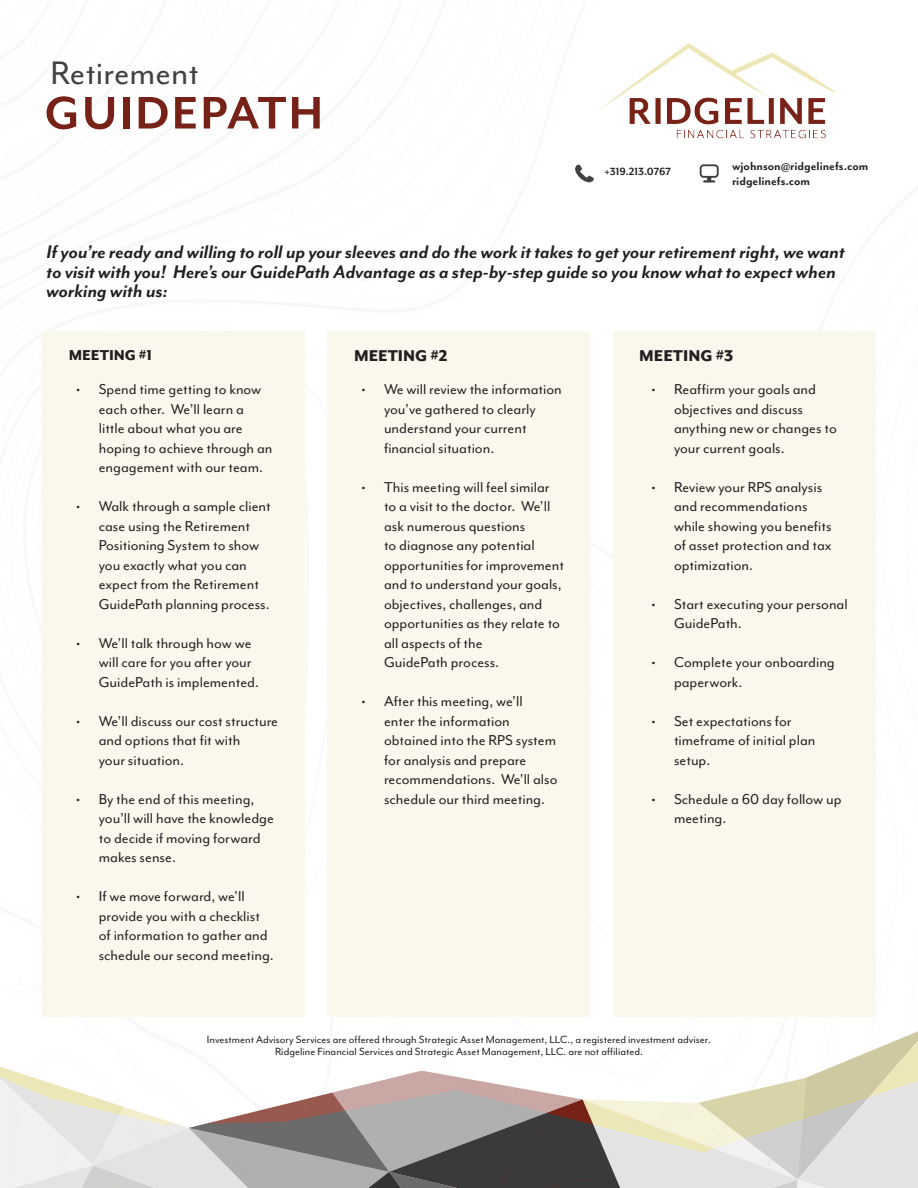
<style>
.page{position:relative;width:918px;height:1188px;background:#fff}
.page>*{position:absolute;margin:0;border:0;box-sizing:border-box;transform-origin:0 0}
.t1{font:700 52.5px "Mr Eaves Mod OT";letter-spacing:.04em;color:#772218}
.t2{font:37.5px "Mr Eaves Mod OT";color:#414042}
.t3{font:italic 700 21px/19.5px "Mr Eaves Mod OT";color:#231f20}
.t4{font:800 18px "Mr Eaves Mod OT";color:#231f20}
.t5{font:16.5px/19.5px "Mr Eaves Mod OT";color:#231f20}
.t6{font:800 16.5px "Mr Eaves Mod OT";color:#231f20}
.t7{font:700 13.5px/15px "Mr Eaves Mod OT";color:#231f20}
.t8{font:12px/12px "Mr Eaves Mod OT";color:#231f20;text-align:center}
.t9{font:700 12px "Mr Eaves Mod OT";color:#231f20}
</style>
<div class="page">
<svg style="left:575px;top:165px;width:19px;height:17px"></svg>
<svg style="left:700px;top:164px;width:19px;height:19px"></svg>
<img style="left:599px;top:43px;width:236px;height:96px">
<svg style="left:0;top:1031px;width:918px;height:157px"></svg>
<div style="left:328px;top:331px;width:262px;height:686px;background:#faf8ed"></div>
<div style="left:613px;top:331px;width:262px;height:686px;background:#faf8ed"></div>
<div style="left:43px;top:331px;width:262px;height:686px;background:#faf8ed"></div>
<h2 class="t2" style="left:50px;top:52px;width:150px">Retirement</h2>
<h1 class="t1" style="left:45px;top:83px;width:280px">GUIDEPATH</h1>
<p class="t9" style="left:605px;top:164px;width:68px">+319.213.0767</p>
<p class="t7" style="left:732px;top:158px;width:138px">wjohnson@ridgelinefs.com ridgelinefs.com</p>
<p class="t3" style="left:47px;top:242px;width:800px">If you’re ready and willing to roll up your sleeves and do the work it takes to get your retirement right, we want to visit with you! Here’s our GuidePath Advantage as a step-by-step guide so you know what to expect when working with us:</p>
<p class="t6" style="left:69px;top:345px;width:85px">MEETING #1</p>
<p class="t5" style="left:99px;top:380px;width:175px;text-indent:-23px">• Spend time getting to know each other. We’ll learn a little about what you are hoping to achieve through an engagement with our team.</p>
<p class="t5" style="left:99px;top:497px;width:174px;text-indent:-23px">• Walk through a sample client case using the Retirement<br>Positioning System to show you exactly what you can expect from the Retirement<br>GuidePath planning process.</p>
<p class="t5" style="left:99px;top:633px;width:162px;text-indent:-23px">• We’ll talk through how we will care for you after your<br>GuidePath is implemented.</p>
<p class="t5" style="left:99px;top:711px;width:181px;text-indent:-23px">• We’ll discuss our cost structure and options that fit with<br>your situation.</p>
<p class="t5" style="left:99px;top:789px;width:177px;text-indent:-23px">• By the end of this meeting, you’ll will have the knowledge to decide if moving forward makes sense.</p>
<p class="t5" style="left:99px;top:887px;width:177px;text-indent:-23px">• If we move forward, we’ll provide you with a checklist of information to gather and schedule our second meeting.</p>
<p class="t4" style="left:354px;top:345px;width:95px">MEETING #2</p>
<p class="t5" style="left:384px;top:380px;width:179px;text-indent:-23px">• We will review the information you’ve gathered to clearly understand your current financial situation.</p>
<p class="t5" style="left:384px;top:477px;width:182px;text-indent:-23px">• This meeting will feel similar to a visit to the doctor. We’ll ask numerous questions<br>to diagnose any potential opportunities for improvement and to understand your goals, objectives, challenges, and opportunities as they relate to all aspects of the<br>GuidePath process.</p>
<p class="t5" style="left:384px;top:692px;width:175px;text-indent:-23px">• After this meeting, we’ll enter the information obtained into the RPS system for analysis and prepare recommendations. We’ll also schedule our third meeting.</p>
<p class="t4" style="left:639px;top:345px;width:96px">MEETING #3</p>
<p class="t5" style="left:674px;top:380px;width:164px;text-indent:-23px">• Reaffirm your goals and objectives and discuss anything new or changes to your current goals.</p>
<p class="t5" style="left:674px;top:477px;width:159px;text-indent:-23px">• Review your RPS analysis and recommendations while showing you benefits of asset protection and tax optimization.</p>
<p class="t5" style="left:674px;top:594px;width:175px;text-indent:-23px">• Start executing your personal<br>GuidePath.</p>
<p class="t5" style="left:674px;top:653px;width:162px;text-indent:-23px">• Complete your onboarding paperwork.</p>
<p class="t5" style="left:674px;top:711px;width:143px;text-indent:-23px">• Set expectations for timeframe of initial plan setup.</p>
<p class="t5" style="left:674px;top:789px;width:169px;text-indent:-23px">• Schedule a 60 day follow up meeting.</p>
<p class="t8" style="left:207px;top:1033px;width:506px">Investment Advisory Services are offered through Strategic Asset Management, LLC., a registered investment adviser.<br>Ridgeline Financial Services and Strategic Asset Management, LLC. are not affiliated.</p>
</div>
